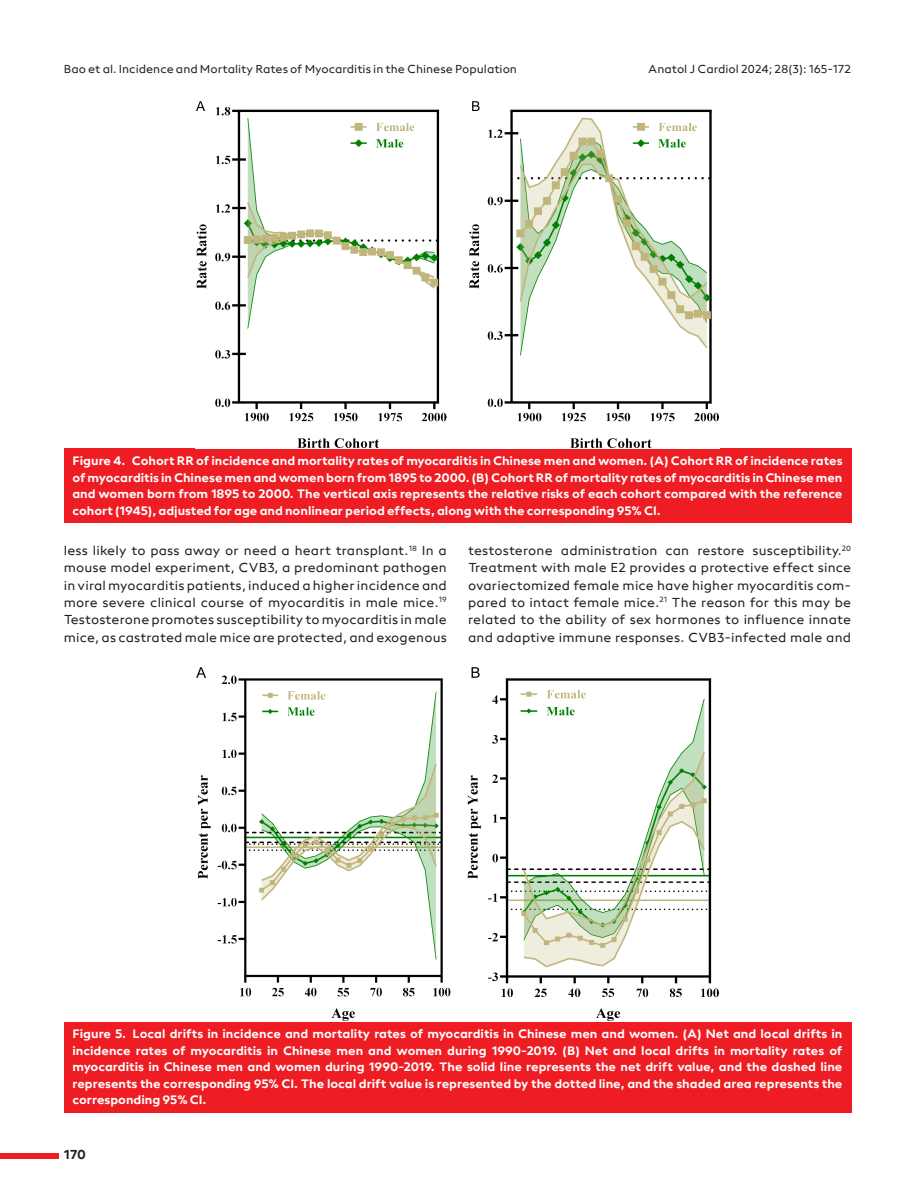
<style>
.page{position:relative;width:915px;height:1191px;background:#fff}
.page>*{position:absolute;margin:0;border:0;box-sizing:border-box;transform-origin:0 0}
.t1{font:13.5px/17.2px "neue Radial A Regular";letter-spacing:.01em;color:#231f20;text-align:justify}
.t2{font:13.5px "neue Radial A Bold";color:#231f20}
.t3{font:12.75px/16.5px "neue Radial A Bold";color:#fff;text-align:justify}
.t4{font:12px "neue Radial A Regular";color:#231f20}
</style>
<div class="page">
<div style="left:0;top:1152px;width:58px;height:6px;background:#ee1d23"></div>
<div style="left:64px;top:1021px;width:786px;height:91px;background:#ee1d23"></div>
<img style="left:196px;top:667px;width:523px;height:354px">
<div style="left:64px;top:448px;width:786px;height:75px;background:#ee1d23"></div>
<img style="left:196px;top:101px;width:523px;height:347px">
<p class="t4" style="left:64px;top:61px;width:454px">Bao et al. Incidence and Mortality Rates of Myocarditis in the Chinese Population</p>
<p class="t4" style="left:648px;top:61px;width:204px">Anatol J Cardiol 2024; 28(3): 165-172</p>
<p class="t3" style="left:72px;top:452px;width:771px">Figure 4. Cohort RR of incidence and mortality rates of myocarditis in Chinese men and women. (A) Cohort RR of incidence rates of myocarditis in Chinese men and women born from 1895 to 2000. (B) Cohort RR of mortality rates of myocarditis in Chinese men and women born from 1895 to 2000. The vertical axis represents the relative risks of each cohort compared with the reference cohort (1945), adjusted for age and nonlinear period effects, along with the corresponding 95% CI.</p>
<p class="t1" style="left:64px;top:542px;width:384px">less likely to pass away or need a heart transplant.<sup>18</sup> In a mouse model experiment, CVB3, a predominant pathogen in viral myocarditis patients, induced a higher incidence and more severe clinical course of myocarditis in male mice.<sup>19<br></sup>Testosterone promotes susceptibility to myocarditis in male mice, as castrated male mice are protected, and exogenous</p>
<p class="t1" style="left:468px;top:542px;width:384px">testosterone administration can restore susceptibility.<sup>20<br></sup>Treatment with male E2 provides a protective effect since ovariectomized female mice have higher myocarditis com&shy;pared to intact female mice.<sup>21</sup> The reason for this may be related to the ability of sex hormones to influence innate and adaptive immune responses. CVB3-infected male and</p>
<p class="t3" style="left:72px;top:1025px;width:771px">Figure 5. Local drifts in incidence and mortality rates of myocarditis in Chinese men and women. (A) Net and local drifts in incidence rates of myocarditis in Chinese men and women during 1990-2019. (B) Net and local drifts in mortality rates of myocarditis in Chinese men and women during 1990-2019. The solid line represents the net drift value, and the dashed line represents the corresponding 95% CI. The local drift value is represented by the dotted line, and the shaded area represents the corresponding 95% CI.</p>
<p class="t2" style="left:64px;top:1146px;width:24px">170</p>
</div>
